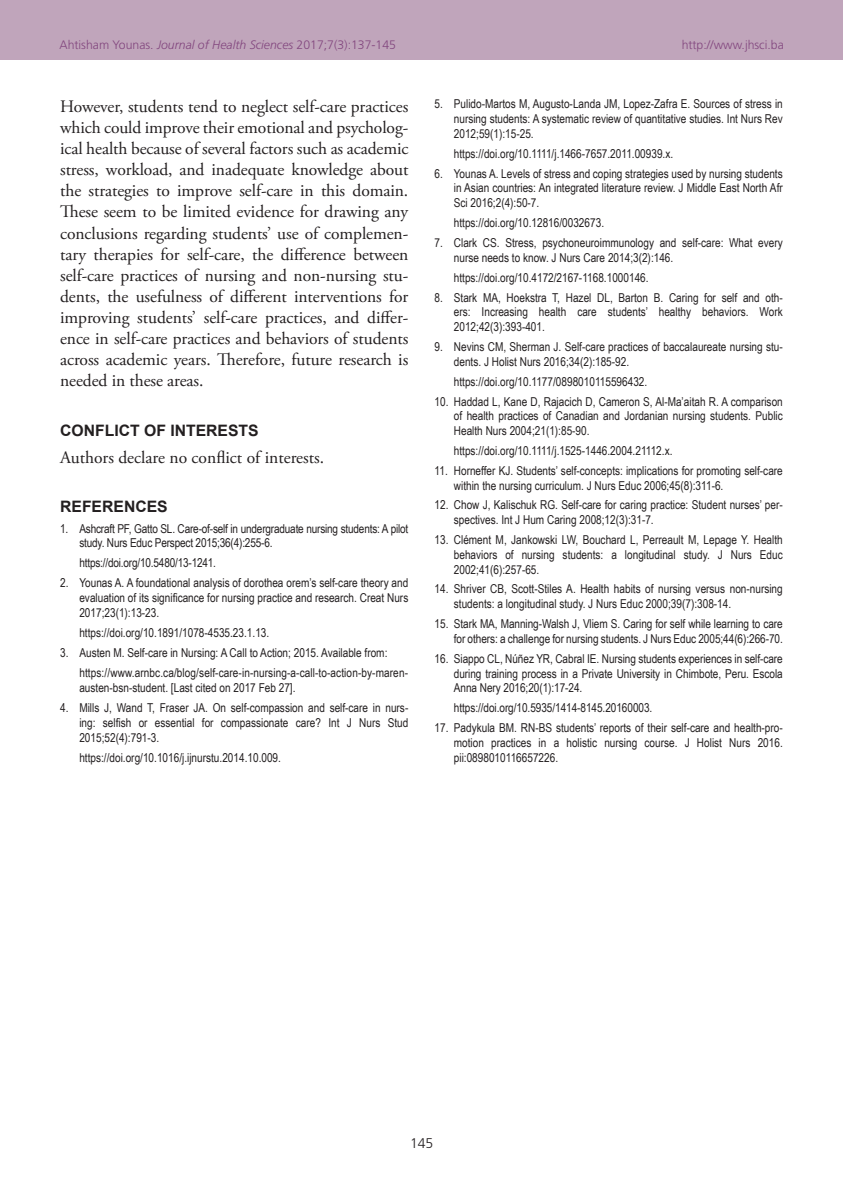
<style>
.page{position:relative;width:843px;height:1191px;background:#fff}
.page>*{position:absolute;margin:0;border:0;box-sizing:border-box;transform-origin:0 0}
.TX{font:17.5px/21px "Adobe Garamond Pro";letter-spacing:-.005em;color:#231f20;text-align:justify}
.t1{font:700 15.75px "Arial";color:#231f20}
.t2{font:300 14px "Frutiger CE";color:#231f20}
.REF{font:12.25px/14.7px "Arial Narrow";color:#231f20;text-align:justify}
.t3{font:300 12.25px "Frutiger CE";color:#82467e}
.s1{font-style:italic}
</style>
<div class="page">
<div style="left:0;top:0;width:843px;height:60px;background:#c0a5bb"></div>
<p class="t3" style="left:60px;top:37px;width:338px">Ahtisham Younas. <span class="s1">Journal of Health Sciences</span> 2017;7(3):137-145</p>
<p class="t3" style="left:682px;top:37px;width:104px">http://www.jhsci.ba</p>
<p class="TX" style="left:60px;top:97px;width:350px">However, students tend to neglect self-care practices which could improve their emotional and psycholog&shy;ical health because of several factors such as academic stress, workload, and inadequate knowledge about the strategies to improve self-care in this domain.<br>These seem to be limited evidence for drawing any conclusions regarding students’ use of complemen&shy;tary therapies for self-care, the difference between self-care practices of nursing and non-nursing stu&shy;dents, the usefulness of different interventions for improving students’ self-care practices, and differ&shy;ence in self-care practices and behaviors of students across academic years. Therefore, future research is needed in these areas.</p>
<h1 class="t1" style="left:60px;top:420px;width:200px">CONFLICT OF INTERESTS</h1>
<p class="TX" style="left:60px;top:447px;width:266px">Authors declare no conflict of interests.</p>
<h1 class="t1" style="left:60px;top:496px;width:109px">REFERENCES</h1>
<p class="REF" style="left:79px;top:520px;width:330px;text-indent:-19px">1. Ashcraft PF, Gatto SL. Care-of-self in undergraduate nursing students: A pilot study. Nurs Educ Perspect 2015;36(4):255-6.</p>
<p class="REF" style="left:79px;top:555px;width:138px">https://doi.org/10.5480/13-1241.</p>
<p class="REF" style="left:79px;top:575px;width:330px;text-indent:-19px">2. Younas A. A foundational analysis of dorothea orem’s self-care theory and evaluation of its significance for nursing practice and research. Creat Nurs 2017;23(1):13-23.</p>
<p class="REF" style="left:79px;top:625px;width:191px">https://doi.org/10.1891/1078-4535.23.1.13.</p>
<p class="REF" style="left:60px;top:645px;width:329px">3. Austen M. Self-care in Nursing: A Call to Action; 2015. Available from:</p>
<p class="REF" style="left:79px;top:665px;width:330px">https://www.arnbc.ca/blog/self-care-in-nursing-a-call-to-action-by-maren&shy;austen-bsn-student. [Last cited on 2017 Feb 27].</p>
<p class="REF" style="left:79px;top:700px;width:330px;text-indent:-19px">4. Mills J, Wand T, Fraser JA. On self-compassion and self-care in nurs&shy;ing: selfish or essential for compassionate care? Int J Nurs Stud 2015;52(4):791-3.</p>
<p class="REF" style="left:79px;top:749px;width:203px">https://doi.org/10.1016/j.ijnurstu.2014.10.009.</p>
<p class="REF" style="left:454px;top:96px;width:330px;text-indent:-19px">5. Pulido-Martos M, Augusto-Landa JM, Lopez-Zafra E. Sources of stress in nursing students: A systematic review of quantitative studies. Int Nurs Rev 2012;59(1):15-25.</p>
<p class="REF" style="left:454px;top:145px;width:221px">https://doi.org/10.1111/j.1466-7657.2011.00939.x.</p>
<p class="REF" style="left:454px;top:165px;width:330px;text-indent:-19px">6. Younas A. Levels of stress and coping strategies used by nursing students in Asian countries: An integrated literature review. J Middle East North Afr Sci 2016;2(4):50-7.</p>
<p class="REF" style="left:454px;top:215px;width:152px">https://doi.org/10.12816/0032673.</p>
<p class="REF" style="left:454px;top:235px;width:330px;text-indent:-19px">7. Clark CS. Stress, psychoneuroimmunology and self-care: What every nurse needs to know. J Nurs Care 2014;3(2):146.</p>
<p class="REF" style="left:454px;top:269px;width:196px">https://doi.org/10.4172/2167-1168.1000146.</p>
<p class="REF" style="left:454px;top:289px;width:330px;text-indent:-19px">8. Stark MA, Hoekstra T, Hazel DL, Barton B. Caring for self and oth&shy;ers: Increasing health care students’ healthy behaviors. Work 2012;42(3):393-401.</p>
<p class="REF" style="left:454px;top:339px;width:330px;text-indent:-19px">9. Nevins CM, Sherman J. Self-care practices of baccalaureate nursing stu&shy;dents. J Holist Nurs 2016;34(2):185-92.</p>
<p class="REF" style="left:454px;top:373px;width:195px">https://doi.org/10.1177/0898010115596432.</p>
<p class="REF" style="left:454px;top:393px;width:330px;text-indent:-19px">10. Haddad L, Kane D, Rajacich D, Cameron S, Al-Ma’aitah R. A comparison of health practices of Canadian and Jordanian nursing students. Public Health Nurs 2004;21(1):85-90.</p>
<p class="REF" style="left:454px;top:443px;width:220px">https://doi.org/10.1111/j.1525-1446.2004.21112.x.</p>
<p class="REF" style="left:454px;top:463px;width:330px;text-indent:-19px">11. Horneffer KJ. Students’ self-concepts: implications for promoting self-care within the nursing curriculum. J Nurs Educ 2006;45(8):311-6.</p>
<p class="REF" style="left:454px;top:497px;width:330px;text-indent:-19px">12. Chow J, Kalischuk RG. Self-care for caring practice: Student nurses’ per&shy;spectives. Int J Hum Caring 2008;12(3):31-7.</p>
<p class="REF" style="left:454px;top:532px;width:330px;text-indent:-19px">13. Clément M, Jankowski LW, Bouchard L, Perreault M, Lepage Y. Health behaviors of nursing students: a longitudinal study. J Nurs Educ 2002;41(6):257-65.</p>
<p class="REF" style="left:454px;top:581px;width:330px;text-indent:-19px">14. Shriver CB, Scott-Stiles A. Health habits of nursing versus non-nursing students: a longitudinal study. J Nurs Educ 2000;39(7):308-14.</p>
<p class="REF" style="left:435px;top:616px;width:350px;text-align:right">15. Stark MA, Manning-Walsh J, Vliem S. Caring for self while learning to care for others: a challenge for nursing students. J Nurs Educ 2005;44(6):266-70.</p>
<p class="REF" style="left:454px;top:651px;width:330px;text-indent:-19px">16. Siappo CL, Núñez YR, Cabral IE. Nursing students experiences in self-care during training process in a Private University in Chimbote, Peru. Escola Anna Nery 2016;20(1):17-24.</p>
<p class="REF" style="left:454px;top:700px;width:200px">https://doi.org/10.5935/1414-8145.20160003.</p>
<p class="REF" style="left:454px;top:720px;width:330px;text-indent:-19px">17. Padykula BM. RN-BS students’ reports of their self-care and health-pro&shy;motion practices in a holistic nursing course. J Holist Nurs 2016. pii:0898010116657226.</p>
<p class="t2" style="left:410px;top:1134px;width:25px">145</p>
</div>
